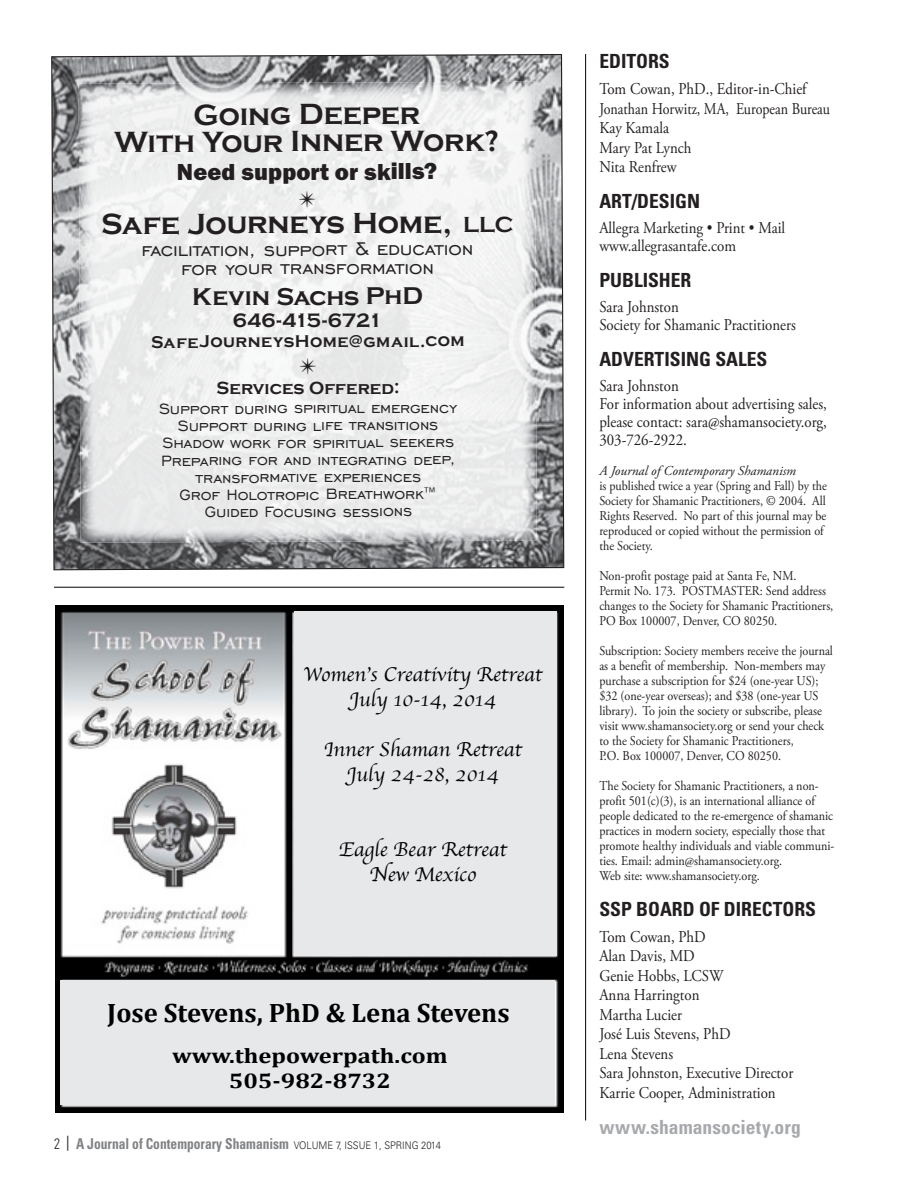
<style>
.page{position:relative;width:918px;height:1188px;background:#fff}
.page>*{position:absolute;margin:0;border:0;box-sizing:border-box;transform-origin:0 0}
.t1{font:700 30px/27px "Copperplate Gothic";letter-spacing:-.015em;color:#231f20;text-align:center}
.t2{font:700 29.85px "Copperplate Gothic";letter-spacing:-.015em;color:#231f20}
.t3{font:700 26.7px "Cambria";color:#000}
.t4{font:700 24.9px "Copperplate Gothic";letter-spacing:-.01em;color:#231f20}
.t5{font:800 24px "FS Franklin Gothic H";color:#231f20}
.t6{font:23.1px/18.6px "Engravers Gothic";letter-spacing:-.015em;color:#231f20;text-align:center}
.t7{font:700 21.15px/25.5px "Cambria";color:#000;text-align:center;scale:1.16 1}
.t8{font:20.85px/24.9px "Apple Chancery";color:#000;text-align:center}
.t9{font:700 19.95px "Copperplate Gothic";letter-spacing:-.005em;color:#231f20}
.t10{font:700 condensed 19.5px "Univers LT Std";color:#231f20}
.t11{font:700 condensed 19.5px "Univers LT Std";letter-spacing:.005em;color:#a7a9ac}
.t12{font:18.75px/17.2px "Engravers Gothic";letter-spacing:-.015em;color:#231f20;text-align:center}
.t13{font:700 18px "Copperplate Gothic";letter-spacing:-.005em;color:#231f20}
.t14{font:700 17.4px "Copperplate Gothic";letter-spacing:.02em;color:#231f20}
.t15{font:16.5px/19.5px "Adobe Garamond Pro";color:#231f20;scale:.9 1}
.t16{font:700 condensed 15px "Univers";color:#808285;scale:.9 1}
.t17{font:13.5px/15px "Adobe Garamond Pro";color:#231f20;scale:.9 1}
.t18{font:italic 13.5px "Adobe Garamond Pro";color:#231f20}
.s1{font-size:22.35px}
.s2{font-weight:300;color:#231f20}
.s3{font-family:"Officina Sans";font-weight:400;font-stretch:normal;color:#231f20}
.s4{font-weight:300;font-stretch:normal;font-size:10.5px;color:#231f20}
</style>
<div class="page">
<hr style="left:585px;top:54px;width:1px;height:1066px;background:#231f20">
<img style="left:55px;top:605px;width:508px;height:508px">
<div style="left:294px;top:612px;width:262px;height:344px;background:#e6e8e9"></div>
<div style="left:60px;top:980px;width:495px;height:125px;background:#e6e8e9"></div>
<svg style="left:51px;top:54px;width:514px;height:517px"></svg>
<hr style="left:54px;top:587px;width:510px;height:1px;background:#231f20">
<svg style="left:299px;top:191px;width:16px;height:16px"></svg>
<svg style="left:300px;top:358px;width:16px;height:16px"></svg>
<h1 class="t1" style="left:115px;top:101px;width:387px">Going Deeper<br>With Your Inner Work?</h1>
<h3 class="t5" style="left:177px;top:158px;width:262px">Need support or skills?</h3>
<h2 class="t2" style="left:101px;top:207px;width:414px">Safe Journeys Home, <span class="s1">LLC</span></h2>
<h3 class="t6" style="left:141px;top:239px;width:334px">facilitation, support &amp; education for your transformation</h3>
<h3 class="t4" style="left:192px;top:283px;width:232px">Kevin Sachs PhD</h3>
<h3 class="t9" style="left:233px;top:309px;width:151px">646-415-6721</h3>
<p class="t14" style="left:151px;top:332px;width:315px">SafeJourneysHome@gmail.com</p>
<h3 class="t13" style="left:217px;top:378px;width:184px">Services Offered:</h3>
<h3 class="t12" style="left:159px;top:399px;width:300px">Support during spiritual emergency<br>Support during life transitions<br>Shadow work for spiritual seekers<br>Preparing for and integrating deep, transformative experiences<br>Grof Holotropic Breathwork™<br>Guided Focusing sessions</h3>
<h3 class="t8" style="left:303px;top:662px;width:241px">Women’s Creativity Retreat<br>July 10-14, 2014</h3>
<h3 class="t8" style="left:324px;top:737px;width:200px">Inner Shaman Retreat<br>July 24-28, 2014</h3>
<h3 class="t8" style="left:339px;top:836px;width:170px">Eagle Bear Retreat<br>New Mexico</h3>
<h3 class="t3" style="left:107px;top:994px;width:404px">Jose Stevens, PhD &amp; Lena Stevens</h3>
<h3 class="t7" style="left:172px;top:1042px;width:239px">www.thepowerpath.com<br>505-982-8732</h3>
<p class="t16" style="left:54px;top:1134px;width:431px"><span class="s2">2</span> <span class="s3">|</span> A Journal of Contemporary Shamanism <span class="s4">VOLUME 7, ISSUE 1, SPRING 2014</span></p>
<h3 class="t10" style="left:599px;top:49px;width:72px">EDITORS</h3>
<p class="t15" style="left:599px;top:80px;width:258px">Tom Cowan, PhD., Editor-in-Chief<br>Jonathan Horwitz, MA, European Bureau<br>Kay Kamala<br>Mary Pat Lynch<br>Nita Renfrew</p>
<h3 class="t10" style="left:599px;top:189px;width:102px">ART/DESIGN</h3>
<p class="t15" style="left:599px;top:219px;width:208px;line-height:18px">Allegra Marketing • Print • Mail www.allegrasantafe.com</p>
<h3 class="t10" style="left:599px;top:268px;width:94px">PUBLISHER</h3>
<p class="t15" style="left:599px;top:298px;width:220px;line-height:18px">Sara Johnston<br>Society for Shamanic Practitioners</p>
<h3 class="t10" style="left:599px;top:347px;width:169px">ADVERTISING SALES</h3>
<p class="t15" style="left:599px;top:377px;width:254px;line-height:18px">Sara Johnston<br>For information about advertising sales, please contact: sara@shamansociety.org,<br>303-726-2922.</p>
<p class="t18" style="left:599px;top:462px;width:198px">A Journal of Contemporary Shamanism</p>
<p class="t17" style="left:599px;top:478px;width:254px">is published twice a year (Spring and Fall) by the Society for Shamanic Practitioners, © 2004. All Rights Reserved. No part of this journal may be reproduced or copied without the permission of the Society.</p>
<p class="t17" style="left:599px;top:568px;width:261px">Non-profit postage paid at Santa Fe, NM.<br>Permit No. 173. POSTMASTER: Send address changes to the Society for Shamanic Practitioners, PO Box 100007, Denver, CO 80250.</p>
<p class="t17" style="left:599px;top:643px;width:261px">Subscription: Society members receive the journal as a benefit of membership. Non-members may purchase a subscription for $24 (one-year US); $32 (one-year overseas); and $38 (one-year US library). To join the society or subscribe, please visit www.shamansociety.org or send your check to the Society for Shamanic Practitioners,<br>P.O. Box 100007, Denver, CO 80250.</p>
<p class="t17" style="left:599px;top:778px;width:263px">The Society for Shamanic Practitioners, a non&shy;profit 501(c)(3), is an international alliance of people dedicated to the re-emergence of shamanic practices in modern society, especially those that promote healthy individuals and viable communi&shy;ties. Email: admin@shamansociety.org.<br>Web site: www.shamansociety.org.</p>
<h3 class="t10" style="left:599px;top:897px;width:218px">SSP BOARD OF DIRECTORS</h3>
<p class="t15" style="left:599px;top:927px;width:217px">Tom Cowan, PhD<br>Alan Davis, MD<br>Genie Hobbs, LCSW<br>Anna Harrington<br>Martha Lucier<br>José Luis Stevens, PhD<br>Lena Stevens<br>Sara Johnston, Executive Director<br>Karrie Cooper, Administration</p>
<h3 class="t11" style="left:599px;top:1115px;width:203px">www.shamansociety.org</h3>
</div>
